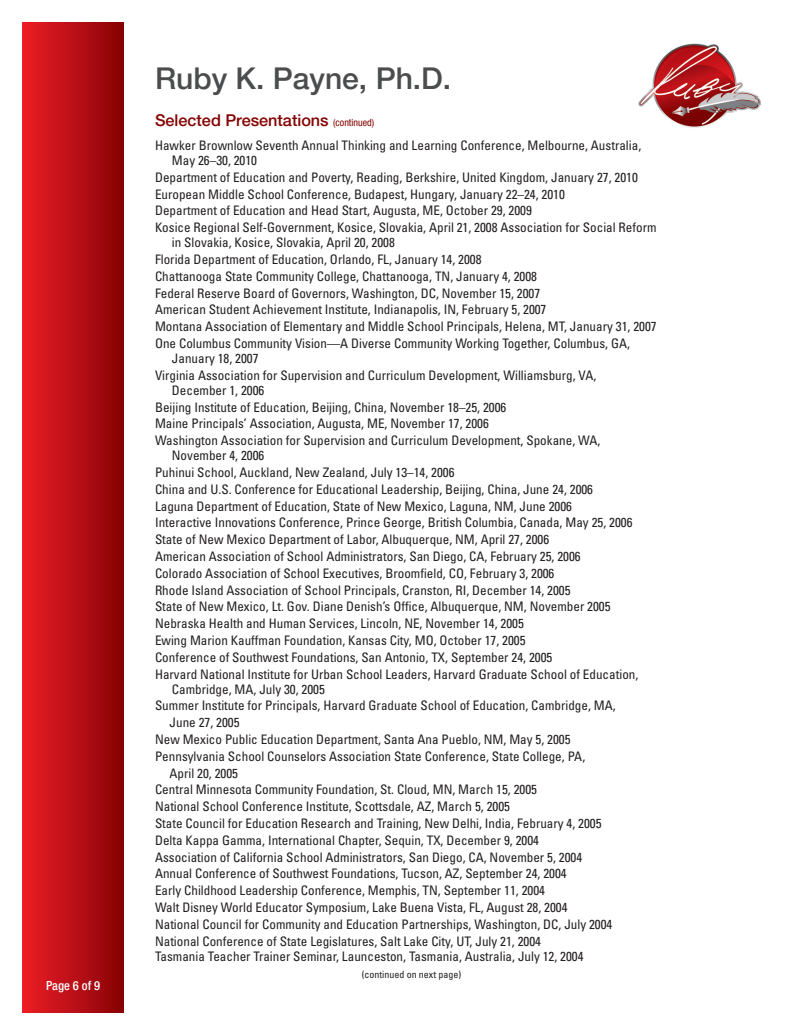
<style>
.page{position:relative;width:810px;height:1035px;background:#fff}
.page>*{position:absolute;margin:0;border:0;box-sizing:border-box;transform-origin:0 0}
.t1{font:500 30px "Helvetica Neue LT Pro";color:#4b4c4d}
.t2{font:500 16.25px "Helvetica Neue LT Pro";color:#840101}
.t3{font:condensed 13.12px/15px "Univers LT Std";color:#231f20}
.t4{font:500 condensed 12.5px "Helvetica Neue LT Pro";color:#fff}
.t5{font:condensed 10px "Univers LT Std";color:#231f20}
.s1{font-family:"Helvetica Neue LT Std";font-weight:400;font-stretch:condensed;font-size:10px}
</style>
<div class="page">
<img style="left:638px;top:43px;width:123px;height:85px">
<div style="left:22px;top:22px;width:102px;height:990px;background:linear-gradient(to right,#ee1e27,#880105)"></div>
<p class="t4" style="left:46px;top:978px;width:56px">Page 6 of 9</p>
<h1 class="t1" style="left:155px;top:60px;width:298px">Ruby K. Payne, Ph.D.</h1>
<p class="t2" style="left:155px;top:111px;width:221px">Selected Presentations <span class="s1">(continued)</span></p>
<p class="t3" style="left:172px;top:138px;width:471px;text-indent:-17px">Hawker Brownlow Seventh Annual Thinking and Learning Conference, Melbourne, Australia,<br>May 26–30, 2010</p>
<p class="t3" style="left:155px;top:169px;width:484px">Department of Education and Poverty, Reading, Berkshire, United Kingdom, January 27, 2010</p>
<p class="t3" style="left:155px;top:186px;width:411px">European Middle School Conference, Budapest, Hungary, January 22–24, 2010</p>
<p class="t3" style="left:155px;top:203px;width:378px">Department of Education and Head Start, Augusta, ME, October 29, 2009</p>
<p class="t3" style="left:172px;top:220px;width:486px;text-indent:-17px">Kosice Regional Self-Government, Kosice, Slovakia, April 21, 2008 Association for Social Reform in Slovakia, Kosice, Slovakia, April 20, 2008</p>
<p class="t3" style="left:155px;top:252px;width:328px">Florida Department of Education, Orlando, FL, January 14, 2008</p>
<p class="t3" style="left:155px;top:268px;width:384px">Chattanooga State Community College, Chattanooga, TN, January 4, 2008</p>
<p class="t3" style="left:155px;top:285px;width:387px">Federal Reserve Board of Governors, Washington, DC, November 15, 2007</p>
<p class="t3" style="left:155px;top:302px;width:393px">American Student Achievement Institute, Indianapolis, IN, February 5, 2007</p>
<p class="t3" style="left:155px;top:319px;width:503px">Montana Association of Elementary and Middle School Principals, Helena, MT, January 31, 2007</p>
<p class="t3" style="left:172px;top:336px;width:460px;text-indent:-17px">One Columbus Community Vision—A Diverse Community Working Together, Columbus, GA,<br>January 18, 2007</p>
<p class="t3" style="left:172px;top:367px;width:426px;text-indent:-17px">Virginia Association for Supervision and Curriculum Development, Williamsburg, VA,<br>December 1, 2006</p>
<p class="t3" style="left:155px;top:399px;width:353px">Beijing Institute of Education, Beijing, China, November 18–25, 2006</p>
<p class="t3" style="left:155px;top:416px;width:335px">Maine Principals’ Association, Augusta, ME, November 17, 2006</p>
<p class="t3" style="left:172px;top:433px;width:430px;text-indent:-17px">Washington Association for Supervision and Curriculum Development, Spokane, WA,<br>November 4, 2006</p>
<p class="t3" style="left:155px;top:465px;width:301px">Puhinui School, Auckland, New Zealand, July 13–14, 2006</p>
<p class="t3" style="left:155px;top:481px;width:440px">China and U.S. Conference for Educational Leadership, Beijing, China, June 24, 2006</p>
<p class="t3" style="left:155px;top:498px;width:419px">Laguna Department of Education, State of New Mexico, Laguna, NM, June 2006</p>
<p class="t3" style="left:155px;top:515px;width:479px">Interactive Innovations Conference, Prince George, British Columbia, Canada, May 25, 2006</p>
<p class="t3" style="left:155px;top:532px;width:396px">State of New Mexico Department of Labor, Albuquerque, NM, April 27, 2006</p>
<p class="t3" style="left:155px;top:549px;width:427px">American Association of School Administrators, San Diego, CA, February 25, 2006</p>
<p class="t3" style="left:155px;top:565px;width:401px">Colorado Association of School Executives, Broomfield, CO, February 3, 2006</p>
<p class="t3" style="left:155px;top:582px;width:417px">Rhode Island Association of School Principals, Cranston, RI, December 14, 2005</p>
<p class="t3" style="left:155px;top:599px;width:457px">State of New Mexico, Lt. Gov. Diane Denish’s Office, Albuquerque, NM, November 2005</p>
<p class="t3" style="left:155px;top:616px;width:370px">Nebraska Health and Human Services, Lincoln, NE, November 14, 2005</p>
<p class="t3" style="left:155px;top:633px;width:372px">Ewing Marion Kauffman Foundation, Kansas City, MO, October 17, 2005</p>
<p class="t3" style="left:155px;top:649px;width:399px">Conference of Southwest Foundations, San Antonio, TX, September 24, 2005</p>
<p class="t3" style="left:172px;top:666px;width:468px;text-indent:-17px">Harvard National Institute for Urban School Leaders, Harvard Graduate School of Education,<br>Cambridge, MA, July 30, 2005</p>
<p class="t3" style="left:155px;top:698px;width:462px">Summer Institute for Principals, Harvard Graduate School of Education, Cambridge, MA,</p>
<p class="t3" style="left:170px;top:715px;width:71px">June 27, 2005</p>
<p class="t3" style="left:155px;top:732px;width:417px">New Mexico Public Education Department, Santa Ana Pueblo, NM, May 5, 2005</p>
<p class="t3" style="left:155px;top:748px;width:432px">Pennsylvania School Counselors Association State Conference, State College, PA,</p>
<p class="t3" style="left:170px;top:765px;width:70px">April 20, 2005</p>
<p class="t3" style="left:155px;top:782px;width:383px">Central Minnesota Community Foundation, St. Cloud, MN, March 15, 2005</p>
<p class="t3" style="left:155px;top:799px;width:357px">National School Conference Institute, Scottsdale, AZ, March 5, 2005</p>
<p class="t3" style="left:155px;top:816px;width:448px">State Council for Education Research and Training, New Delhi, India, February 4, 2005</p>
<p class="t3" style="left:155px;top:832px;width:386px">Delta Kappa Gamma, International Chapter, Sequin, TX, December 9, 2004</p>
<p class="t3" style="left:155px;top:849px;width:429px">Association of California School Administrators, San Diego, CA, November 5, 2004</p>
<p class="t3" style="left:155px;top:866px;width:413px">Annual Conference of Southwest Foundations, Tucson, AZ, September 24, 2004</p>
<p class="t3" style="left:155px;top:883px;width:391px">Early Childhood Leadership Conference, Memphis, TN, September 11, 2004</p>
<p class="t3" style="left:155px;top:900px;width:414px">Walt Disney World Educator Symposium, Lake Buena Vista, FL, August 28, 2004</p>
<p class="t3" style="left:155px;top:916px;width:459px">National Council for Community and Education Partnerships, Washington, DC, July 2004</p>
<p class="t3" style="left:155px;top:933px;width:388px">National Conference of State Legislatures, Salt Lake City, UT, July 21, 2004</p>
<p class="t3" style="left:155px;top:948px;width:430px">Tasmania Teacher Trainer Seminar, Launceston, Tasmania, Australia, July 12, 2004</p>
<p class="t5" style="left:362px;top:968px;width:101px">(continued on next page)</p>
</div>
